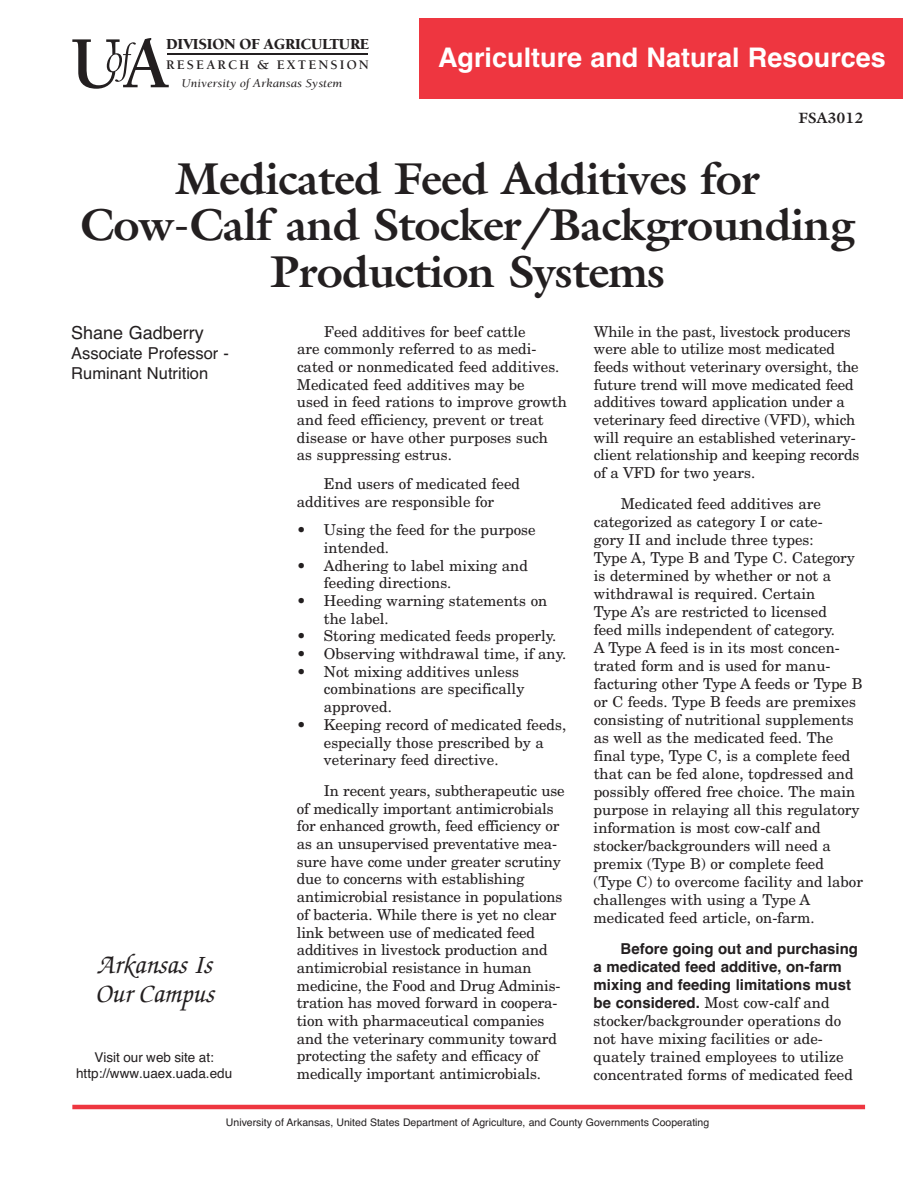
<style>
.page{position:relative;width:918px;height:1188px;background:#fff}
.page>*{position:absolute;margin:0;border:0;box-sizing:border-box;transform-origin:0 0}
.t1{font:700 45px/46.5px "Galliard";letter-spacing:-.02em;color:#231f20;text-align:center}
.t2{font:700 27px "Helvetica";color:#fff}
.t3{font:italic 500 27px/29.2px "Zapf Chancery";color:#231f20}
.t4{font:18px "Helvetica";color:#231f20}
.t5{font:16.5px/19.8px "Helvetica";color:#231f20}
.t6{font:900 15.75px "Berkeley";letter-spacing:-.02em;color:#231f20}
.t7{font:15px/17.7px "New Century Schlbk";color:#231f20}
.t8{font:700 15px "Galliard";color:#231f20}
.t9{font:13.5px/16.2px "Helvetica";color:#231f20;text-align:center}
.t10{font:700 13.5px "Berkeley";letter-spacing:.155em;color:#231f20}
.t11{font:italic 12.15px "Berkeley";color:#231f20;scale:1.09 1}
.t12{font:10.5px "Helvetica";color:#231f20}
.s1{font-family:"Helvetica";font-weight:700}
</style>
<div class="page">
<hr style="left:72px;top:1105px;width:793px;height:4px;background:#ee3640">
<hr style="left:167px;top:54px;width:201px;height:1px;background:#231f20">
<svg style="left:72px;top:38px;width:97px;height:51px"></svg>
<div style="left:419px;top:18px;width:484px;height:81px;background:#ee3640"></div>
<h5 class="t6" style="left:166px;top:37px;width:205px">DIVISION OF AGRICULTURE</h5>
<h6 class="t10" style="left:166px;top:60px;width:204px">RESEARCH &amp; EXTENSION</h6>
<p class="t11" style="left:182px;top:78px;width:149px">University of Arkansas System</p>
<p class="t2" style="left:438px;top:42px;width:449px">Agriculture and Natural Resources</p>
<p class="t8" style="left:798px;top:109px;width:67px">FSA3012</p>
<p class="t1" style="left:175px;top:155px;width:587px">Medicated Feed Additives for</p>
<h1 class="t1" style="left:80px;top:201px;width:776px">Cow-Calf and Stocker/Backgrounding<br>Production Systems</h1>
<p class="t4" style="left:71px;top:322px;width:134px">Shane Gadberry</p>
<p class="t5" style="left:71px;top:344px;width:159px">Associate Professor -<br>Ruminant Nutrition</p>
<p class="t7" style="left:297px;top:324px;width:272px;text-indent:27px">Feed additives for beef cattle<br>are commonly referred to as medi&shy;cated or nonmedicated feed additives.<br>Medicated feed additives may be<br>used in feed rations to improve growth and feed efficiency, prevent or treat disease or have other purposes such as suppressing estrus.</p>
<p class="t7" style="left:297px;top:476px;width:225px;text-indent:27px">End users of medicated feed additives are responsible for</p>
<p class="t7" style="left:324px;top:522px;width:213px;text-indent:-27px">• Using the feed for the purpose intended.</p>
<p class="t7" style="left:324px;top:558px;width:206px;text-indent:-27px">• Adhering to label mixing and feeding directions.</p>
<p class="t7" style="left:324px;top:593px;width:225px;text-indent:-27px">• Heeding warning statements on the label.</p>
<p class="t7" style="left:297px;top:629px;width:261px">• Storing medicated feeds properly.</p>
<p class="t7" style="left:297px;top:646px;width:271px">• Observing withdrawal time, if any.</p>
<p class="t7" style="left:324px;top:664px;width:202px;text-indent:-27px">• Not mixing additives unless combinations are specifically approved.</p>
<p class="t7" style="left:324px;top:717px;width:244px;text-indent:-27px">• Keeping record of medicated feeds, especially those prescribed by a veterinary feed directive.</p>
<p class="t7" style="left:297px;top:783px;width:269px;text-indent:27px">In recent years, subtherapeutic use of medically important antimicrobials for enhanced growth, feed efficiency or as an unsupervised preventative mea&shy;sure have come under greater scrutiny due to concerns with establishing antimicrobial resistance in populations of bacteria. While there is yet no clear link between use of medicated feed additives in livestock production and antimicrobial resistance in human medicine, the Food and Drug Adminis&shy;tration has moved forward in coopera&shy;tion with pharmaceutical companies and the veterinary community toward protecting the safety and efficacy of medically important antimicrobials.</p>
<p class="t7" style="left:594px;top:324px;width:267px">While in the past, livestock producers were able to utilize most medicated feeds without veterinary oversight, the future trend will move medicated feed additives toward application under a veterinary feed directive (VFD), which will require an established veterinary&shy;client relationship and keeping records of a VFD for two years.</p>
<p class="t7" style="left:594px;top:496px;width:271px;text-indent:27px">Medicated feed additives are categorized as category I or cate-<br>gory II and include three types:<br>Type A, Type B and Type C. Category is determined by whether or not a withdrawal is required. Certain<br>Type A’s are restricted to licensed<br>feed mills independent of category.<br>A Type A feed is in its most concen&shy;trated form and is used for manu&shy;facturing other Type A feeds or Type B or C feeds. Type B feeds are premixes consisting of nutritional supplements as well as the medicated feed. The final type, Type C, is a complete feed that can be fed alone, topdressed and possibly offered free choice. The main purpose in relaying all this regulatory information is most cow-calf and stocker/backgrounders will need a premix (Type B) or complete feed (Type C) to overcome facility and labor challenges with using a Type A medicated feed article, on-farm.</p>
<p class="t7" style="left:594px;top:941px;width:266px;text-indent:27px"><span class="s1">Before going out and purchasing a medicated feed additive, on-farm mixing and feeding limitations must be considered.</span> Most cow-calf and stocker/backgrounder operations do not have mixing facilities or ade&shy;quately trained employees to utilize concentrated forms of medicated feed</p>
<p class="t12" style="left:226px;top:1116px;width:485px">University of Arkansas, United States Department of Agriculture, and County Governments Cooperating</p>
<p class="t3" style="left:95px;top:953px;width:120px">Arkansas Is<br>Our Campus</p>
<p class="t9" style="left:76px;top:1049px;width:158px">Visit our web site at: http://www.uaex.uada.edu</p>
</div>
